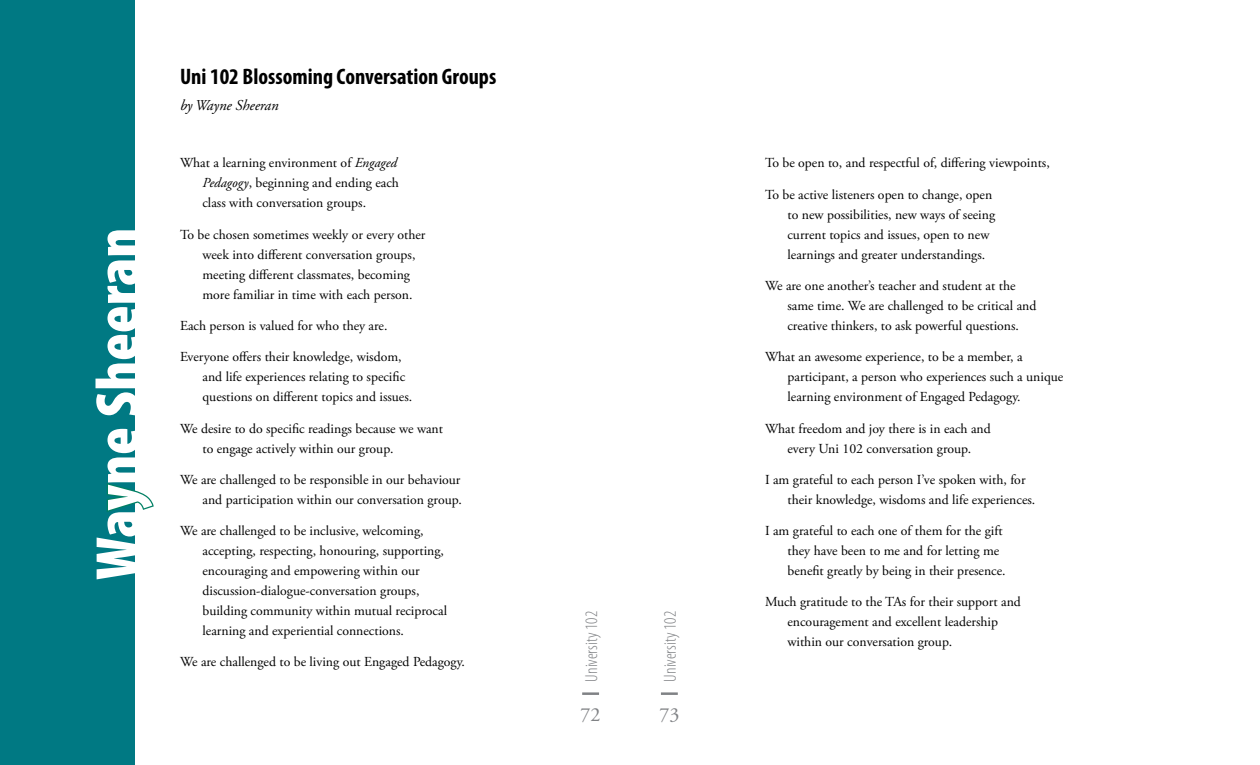
<style>
.page{position:relative;width:1260px;height:765px;background:#fff}
.page>*{position:absolute;margin:0;border:0;box-sizing:border-box;transform-origin:0 0}
.t1{font:900 condensed 62.5px "Myriad Pro";color:#fff}
.t2{font:700 condensed 22.5px "Myriad Pro";color:#000}
.t3{font:20px "Adobe Garamond Pro";color:#808285}
.t4{font:300 condensed 17.5px "Myriad Pro";color:#808285}
.t5{font:italic 15px "Adobe Garamond Pro";color:#000}
.t6{font:13.75px/20px "Adobe Garamond Pro";color:#000}
.s1{font-style:italic}
</style>
<div class="page">
<hr style="left:582px;top:692px;width:17px;height:3px;background:#808285">
<hr style="left:661px;top:692px;width:17px;height:3px;background:#808285">
<div style="left:0;top:0;width:135px;height:765px;background:#007983"></div>
<svg style="left:107px;top:483px;width:47px;height:29px"></svg>
<h1 class="t1" style="left:78px;top:580px;width:354px;rotate:-90deg">Wayne Sheeran</h1>
<h2 class="t2" style="left:180px;top:63px;width:318px">Uni 102 Blossoming Conversation Groups</h2>
<p class="t5" style="left:180px;top:96px;width:100px">by Wayne Sheeran</p>
<p class="t6" style="left:202px;top:154px;width:198px;text-indent:-22px">What a learning environment of <span class="s1">Engaged<br>Pedagogy</span>, beginning and ending each class with conversation groups.</p>
<p class="t6" style="left:202px;top:225px;width:224px;text-indent:-22px">To be chosen sometimes weekly or every other week into different conversation groups, meeting different classmates, becoming more familiar in time with each person.</p>
<p class="t6" style="left:180px;top:316px;width:209px">Each person is valued for who they are.</p>
<p class="t6" style="left:202px;top:347px;width:211px;text-indent:-22px">Everyone offers their knowledge, wisdom, and life experiences relating to specific questions on different topics and issues.</p>
<p class="t6" style="left:202px;top:419px;width:242px;text-indent:-22px">We desire to do specific readings because we want to engage actively within our group.</p>
<p class="t6" style="left:180px;top:470px;width:284px;text-align:right">We are challenged to be responsible in our behaviour and participation within our conversation group.</p>
<p class="t6" style="left:202px;top:521px;width:246px;text-indent:-22px">We are challenged to be inclusive, welcoming, accepting, respecting, honouring, supporting, encouraging and empowering within our discussion-dialogue-conversation groups, building community within mutual reciprocal learning and experiential connections.</p>
<p class="t6" style="left:180px;top:652px;width:287px">We are challenged to be living out Engaged Pedagogy.</p>
<p class="t4" style="left:581px;top:682px;width:72px;rotate:-90deg">University 102</p>
<p class="t4" style="left:660px;top:682px;width:72px;rotate:-90deg">University 102</p>
<h3 class="t3" style="left:659px;top:702px;width:21px">73</h3>
<h3 class="t3" style="left:581px;top:702px;width:21px">72</h3>
<p class="t6" style="left:765px;top:154px;width:286px">To be open to, and respectful of, differing viewpoints,</p>
<p class="t6" style="left:787px;top:185px;width:209px;text-indent:-22px">To be active listeners open to change, open to new possibilities, new ways of seeing current topics and issues, open to new learnings and greater understandings.</p>
<p class="t6" style="left:787px;top:276px;width:250px;text-indent:-22px">We are one another’s teacher and student at the same time. We are challenged to be critical and creative thinkers, to ask powerful questions.</p>
<p class="t6" style="left:787px;top:347px;width:277px;text-indent:-22px">What an awesome experience, to be a member, a participant, a person who experiences such a unique learning environment of Engaged Pedagogy.</p>
<p class="t6" style="left:765px;top:419px;width:227px;text-align:center">What freedom and joy there is in each and every Uni 102 conversation group.</p>
<p class="t6" style="left:787px;top:470px;width:249px;text-indent:-22px">I am grateful to each person I’ve spoken with, for their knowledge, wisdoms and life experiences.</p>
<p class="t6" style="left:787px;top:521px;width:220px;text-indent:-22px">I am grateful to each one of them for the gift they have been to me and for letting me benefit greatly by being in their presence.</p>
<p class="t6" style="left:787px;top:592px;width:235px;text-indent:-22px">Much gratitude to the TAs for their support and encouragement and excellent leadership within our conversation group.</p>
</div>
